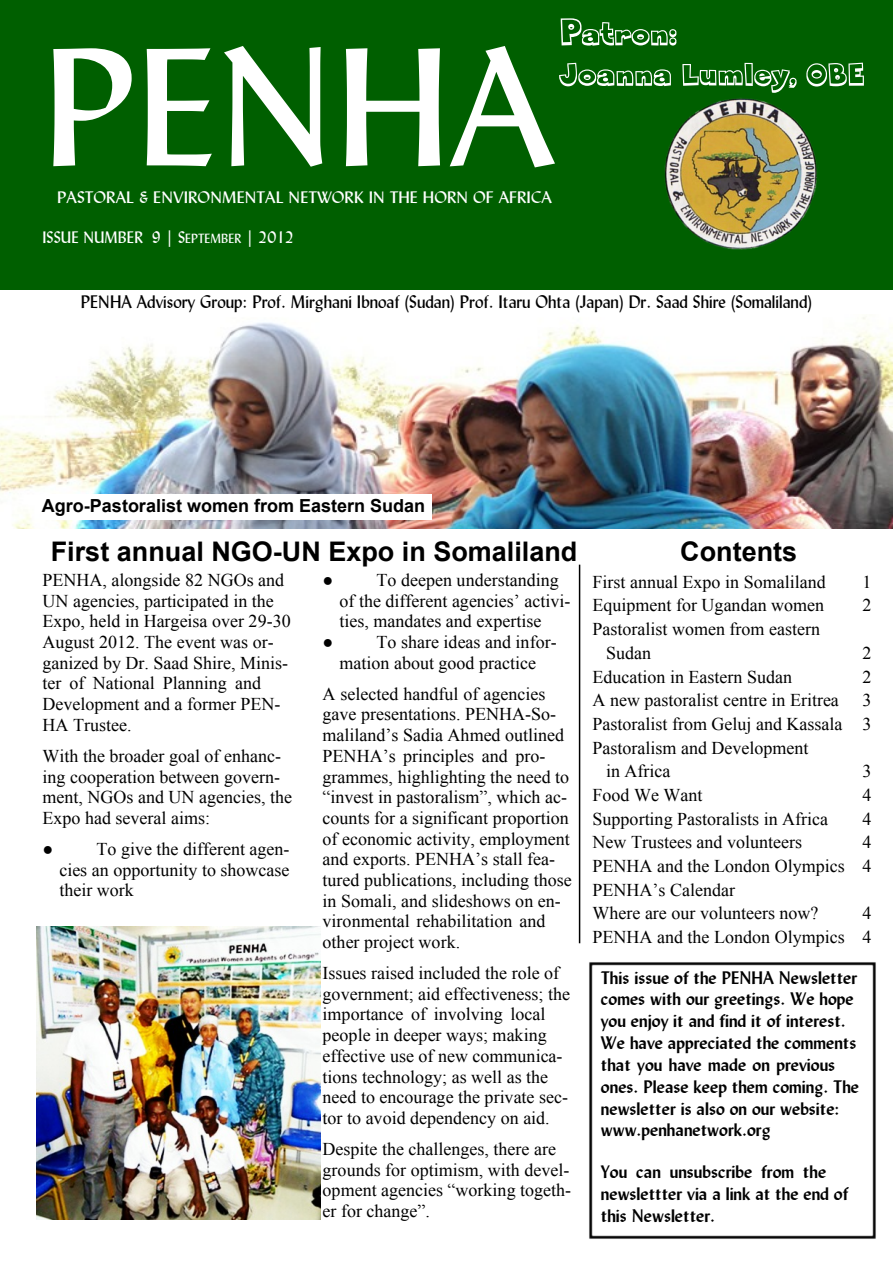
<style>
.page{position:relative;width:893px;height:1263px;background:#fff}
.page>*{position:absolute;margin:0;border:0;box-sizing:border-box;transform-origin:0 0}
.t1{font:165.45px "Lydian BT";color:#fff;scale:1.09 1}
.t2{font:700 27px "Arial";color:#000}
.t3{font:18px/20.7px "Times New Roman";color:#000}
.t4{font:700 18px/21.9px "Lydian BT";color:#000}
.t5{font:18px "Lydian BT";color:#000}
.t6{font:700 18px "Arial";color:#000}
.t7{font:16.5px "Lydian BT";color:#fff;scale:1.09 1}
.t8{font:16.5px "Lydian BT";color:#fff}
.s1{font-size:13.2px}
</style>
<div class="page">
<div style="left:0;top:0;width:893px;height:289px;background:#005f00"></div>
<img style="left:664px;top:98px;width:153px;height:152px">
<img style="left:589px;top:962px;width:287px;height:277px">
<hr style="left:579px;top:565px;width:1px;height:378px;background:#000">
<svg style="left:561px;top:18px;width:115px;height:28px"></svg>
<svg style="left:559px;top:63px;width:112px;height:23px"></svg>
<svg style="left:682px;top:63px;width:115px;height:30px"></svg>
<svg style="left:806px;top:63px;width:58px;height:24px"></svg>
<img style="left:0;top:317px;width:893px;height:211px">
<div style="left:42px;top:494px;width:390px;height:25px;background:#fff"></div>
<img style="left:36px;top:926px;width:285px;height:293px">
<h1 class="t1" style="left:43px;top:40px;width:471px">PENHA</h1>
<p class="t7" style="left:57px;top:190px;width:455px">PASTORAL &amp; ENVIRONMENTAL NETWORK IN THE HORN OF AFRICA</p>
<p class="t8" style="left:43px;top:231px;width:253px">ISSUE NUMBER 9 | S<span class="s1">EPTEMBER</span> | 2012</p>
<p class="t5" style="left:81px;top:294px;width:733px">PENHA Advisory Group: Prof. Mirghani Ibnoaf (Sudan) Prof. Itaru Ohta (Japan) Dr. Saad Shire (Somaliland)</p>
<p class="t6" style="left:42px;top:499px;width:385px">Agro-Pastoralist women from Eastern Sudan</p>
<h2 class="t2" style="left:51px;top:541px;width:528px">First annual NGO-UN Expo in Somaliland</h2>
<p class="t3" style="left:43px;top:571px;width:250px">PENHA, alongside 82 NGOs and<br>UN agencies, participated in the<br>Expo, held in Hargeisa over 29-30<br>August 2012. The event was or&shy;ganized by Dr. Saad Shire, Minis&shy;ter of National Planning and<br>Development and a former PEN-<br>HA Trustee.</p>
<p class="t3" style="left:43px;top:747px;width:251px">With the broader goal of enhanc&shy;ing cooperation between govern&shy;ment, NGOs and UN agencies, the<br>Expo had several aims:</p>
<p class="t3" style="left:59px;top:840px;width:232px;text-align:justify;text-indent:-17px">● To give the different agen&shy;cies an opportunity to showcase their work</p>
<p class="t3" style="left:339px;top:571px;width:232px;text-indent:-17px">● To deepen understanding of the different agencies’ activi&shy;ties, mandates and expertise</p>
<p class="t3" style="left:323px;top:633px;width:236px;text-align:center">● To share ideas and infor&shy;mation about good practice</p>
<p class="t3" style="left:323px;top:685px;width:251px">A selected handful of agencies gave presentations. PENHA-So&shy;maliland’s Sadia Ahmed outlined<br>PENHA’s principles and pro&shy;grammes, highlighting the need to “invest in pastoralism”, which ac&shy;counts for a significant proportion of economic activity, employment and exports. PENHA’s stall fea&shy;tured publications, including those in Somali, and slideshows on en&shy;vironmental rehabilitation and other project work.</p>
<p class="t3" style="left:323px;top:964px;width:249px">Issues raised included the role of government; aid effectiveness; the importance of involving local people in deeper ways; making effective use of new communica&shy;tions technology; as well as the need to encourage the private sec&shy;tor to avoid dependency on aid.</p>
<p class="t3" style="left:323px;top:1140px;width:250px">Despite the challenges, there are grounds for optimism, with devel&shy;opment agencies “working togeth&shy;er for change”.</p>
<h2 class="t2" style="left:680px;top:541px;width:119px">Contents</h2>
<p class="t3" style="left:592px;top:573px;width:235px">First annual Expo in Somaliland</p>
<p class="t3" style="left:862px;top:573px;width:10px">1</p>
<p class="t3" style="left:592px;top:597px;width:233px">Equipment for Ugandan women</p>
<p class="t3" style="left:862px;top:597px;width:10px">2</p>
<p class="t3" style="left:606px;top:619px;width:215px;line-height:23.7px;text-indent:-14px">Pastoralist women from eastern<br>Sudan</p>
<p class="t3" style="left:862px;top:644px;width:10px">2</p>
<p class="t3" style="left:592px;top:668px;width:201px">Education in Eastern Sudan</p>
<p class="t3" style="left:862px;top:668px;width:10px">2</p>
<p class="t3" style="left:592px;top:692px;width:248px">A new pastoralist centre in Eritrea</p>
<p class="t3" style="left:862px;top:692px;width:10px">3</p>
<p class="t3" style="left:592px;top:715px;width:280px">Pastoralist from Geluj and Kassala 3</p>
<p class="t3" style="left:592px;top:739px;width:218px">Pastoralism and Development</p>
<p class="t3" style="left:606px;top:763px;width:66px">in Africa</p>
<p class="t3" style="left:862px;top:763px;width:10px">3</p>
<p class="t3" style="left:592px;top:786px;width:112px">Food We Want</p>
<p class="t3" style="left:862px;top:786px;width:10px">4</p>
<p class="t3" style="left:592px;top:810px;width:237px">Supporting Pastoralists in Africa</p>
<p class="t3" style="left:862px;top:810px;width:10px">4</p>
<p class="t3" style="left:592px;top:834px;width:211px">New Trustees and volunteers</p>
<p class="t3" style="left:592px;top:832px;width:280px;line-height:23.7px;text-indent:270px">4<br>PENHA and the London Olympics 4<br>PENHA’s Calendar<br>Where are our volunteers now?</p>
<p class="t3" style="left:592px;top:903px;width:280px;line-height:23.7px;text-align:right">4<br>PENHA and the London Olympics 4</p>
<p class="t4" style="left:601px;top:968px;width:260px">This issue of the PENHA Newsletter comes with our greetings. We hope you enjoy it and find it of interest.<br>We have appreciated the comments that you have made on previous ones. Please keep them coming. The newsletter is also on our website: www.penhanetwork.org</p>
<p class="t4" style="left:601px;top:1162px;width:249px">You can unsubscribe from the newslettter via a link at the end of this Newsletter.</p>
</div>
